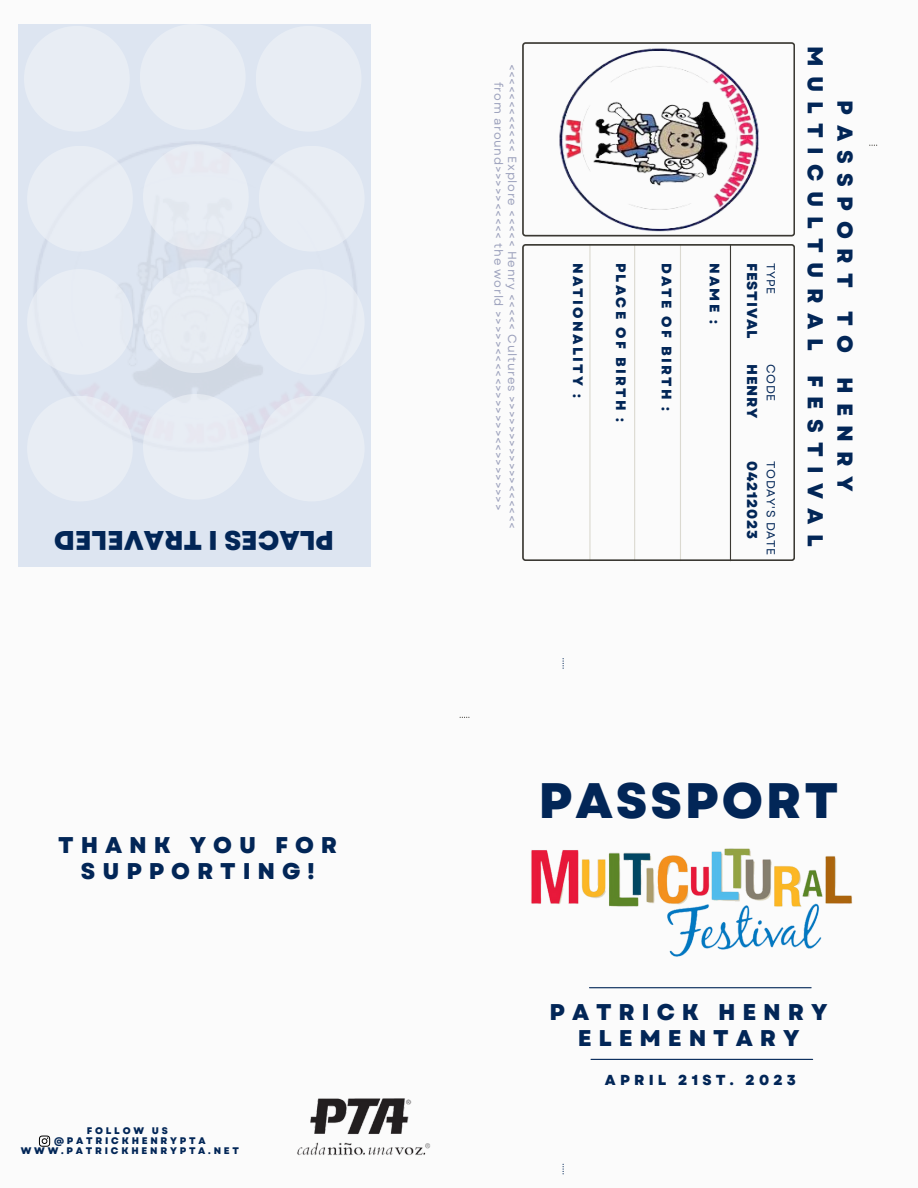
<style>
.page{position:relative;width:918px;height:1188px;background:#fbfbfb}
.page>*{position:absolute;margin:0;border:0;box-sizing:border-box;transform-origin:0 0}
.t1{font:800 49.8px "Garet";letter-spacing:.055em;color:#022657}
.t2{font:800 27px "Garet";color:#022657}
.t3{font:800 22.8px/25.8px "Garet";letter-spacing:.305em;color:#022657;text-align:center}
.t4{font:800 21.6px/29.5px "Garet";letter-spacing:.43em;color:#022657;text-align:center}
.t5{font:800 14.4px "Garet";letter-spacing:.29em;color:#022657}
.t6{font:800 14.25px "Garet";letter-spacing:.055em;color:#022657}
.t7{font:800 13.8px "Garet";letter-spacing:.17em;color:#022657}
.t8{font:11.85px/13.8px "Garet";letter-spacing:.055em;color:#9da2bd;text-align:center}
.t9{font:11.85px "Garet";letter-spacing:.055em;color:#022657}
.t10{font:800 9.6px/10.4px "Garet";letter-spacing:.29em;color:#022657;text-align:center}
</style>
<div class="page">
<svg style="left:522px;top:42px;width:273px;height:195px"></svg>
<svg style="left:522px;top:244px;width:273px;height:317px"></svg>
<img style="left:554px;top:46px;width:210px;height:186px">
<img style="left:297px;top:1098px;width:134px;height:58px">
<hr style="left:590px;top:987px;width:221px;height:1px;background:#022657">
<hr style="left:591px;top:1059px;width:222px;height:1px;background:#022657">
<svg style="left:39px;top:1136px;width:11px;height:11px"></svg>
<div style="left:18px;top:24px;width:352px;height:542px;background:#dde5f1"></div>
<div style="left:24px;top:26px;width:106px;height:106px;background:#e8edf4;border-radius:50%"></div>
<div style="left:140px;top:24px;width:106px;height:106px;background:#e8edf4;border-radius:50%"></div>
<div style="left:256px;top:26px;width:106px;height:106px;background:#e8edf4;border-radius:50%"></div>
<div style="left:27px;top:146px;width:106px;height:106px;background:#e8edf4;border-radius:50%"></div>
<div style="left:143px;top:144px;width:106px;height:106px;background:#e8edf4;border-radius:50%"></div>
<div style="left:259px;top:146px;width:106px;height:106px;background:#e8edf4;border-radius:50%"></div>
<div style="left:27px;top:269px;width:106px;height:106px;background:#e8edf4;border-radius:50%"></div>
<div style="left:143px;top:267px;width:106px;height:106px;background:#e7ecf2;border-radius:50%"></div>
<div style="left:259px;top:269px;width:106px;height:106px;background:#e8edf4;border-radius:50%"></div>
<div style="left:27px;top:396px;width:106px;height:105px;background:#e8edf4;border-radius:50%"></div>
<div style="left:143px;top:394px;width:106px;height:106px;background:#e8edf4;border-radius:50%"></div>
<div style="left:259px;top:396px;width:106px;height:105px;background:#e8edf4;border-radius:50%"></div>
<img style="left:531px;top:848px;width:322px;height:109px">
<h2 class="t2" style="left:334px;top:560px;width:281px;rotate:-180deg">P AL C E S TI R A V E EL D</h2>
<h3 class="t3" style="left:58px;top:832px;width:281px">THANK YOU FOR<br>SUPPORTING!</h3>
<p class="t10" style="left:21px;top:1125px;width:220px">FOLLOW US @PATRICKHENRYPTA<br>WWW.PATRICKHENRYPTA.NET</p>
<p class="t8" style="left:519px;top:64px;width:467px;rotate:90deg">&lt;&lt;&lt;&lt;&lt;&lt;&lt;&lt;&lt;&lt;&lt;&lt; Explore &lt;&lt;&lt;&lt;&lt; Henry &lt;&lt;&lt;&lt;&lt; Cultures &gt;&gt;&gt;&gt;&gt;&gt;&gt;&gt;&gt;&gt;&gt;&gt;&lt;&lt;&lt;&lt;&lt;&lt; from around&gt;&gt;&gt;&gt;&gt;&lt;&lt;&lt;&lt;&lt; the world &gt;&gt;&gt;&gt;&gt;&lt;&lt;&lt;&lt;&lt;&gt;&gt;&gt;&gt;&gt;&gt;&gt;&lt;&lt;&gt;&gt;&gt;&gt;&gt;&gt;&gt;&gt;</p>
<p class="t7" style="left:588px;top:263px;width:136px;rotate:90deg">NATIONALITY :</p>
<p class="t7" style="left:724px;top:263px;width:63px;rotate:90deg">NAME :</p>
<p class="t7" style="left:631px;top:263px;width:160px;rotate:90deg">PLACE OF BIRTH :</p>
<p class="t7" style="left:677px;top:263px;width:150px;rotate:90deg">DATE OF BIRTH :</p>
<p class="t6" style="left:762px;top:263px;width:78px;rotate:90deg">FESTIVAL</p>
<p class="t6" style="left:762px;top:364px;width:56px;rotate:90deg">HENRY</p>
<p class="t9" style="left:779px;top:263px;width:33px;rotate:90deg">TYPE</p>
<p class="t9" style="left:779px;top:364px;width:39px;rotate:90deg">CODE</p>
<p class="t6" style="left:762px;top:461px;width:80px;rotate:90deg">04212023</p>
<p class="t9" style="left:779px;top:461px;width:96px;rotate:90deg">TODAY'S DATE</p>
<h3 class="t4" style="left:860px;top:46px;width:502px;rotate:90deg">PASSPORT TO HENRY<br>MULTICULTURAL FESTIVAL</h3>
<h1 class="t1" style="left:539px;top:765px;width:301px">PASSPORT</h1>
<h3 class="t3" style="left:550px;top:999px;width:279px">PATRICK HENRY<br>ELEMENTARY</h3>
<p class="t5" style="left:605px;top:1070px;width:193px">APRIL 21ST. 2023</p>
</div>
